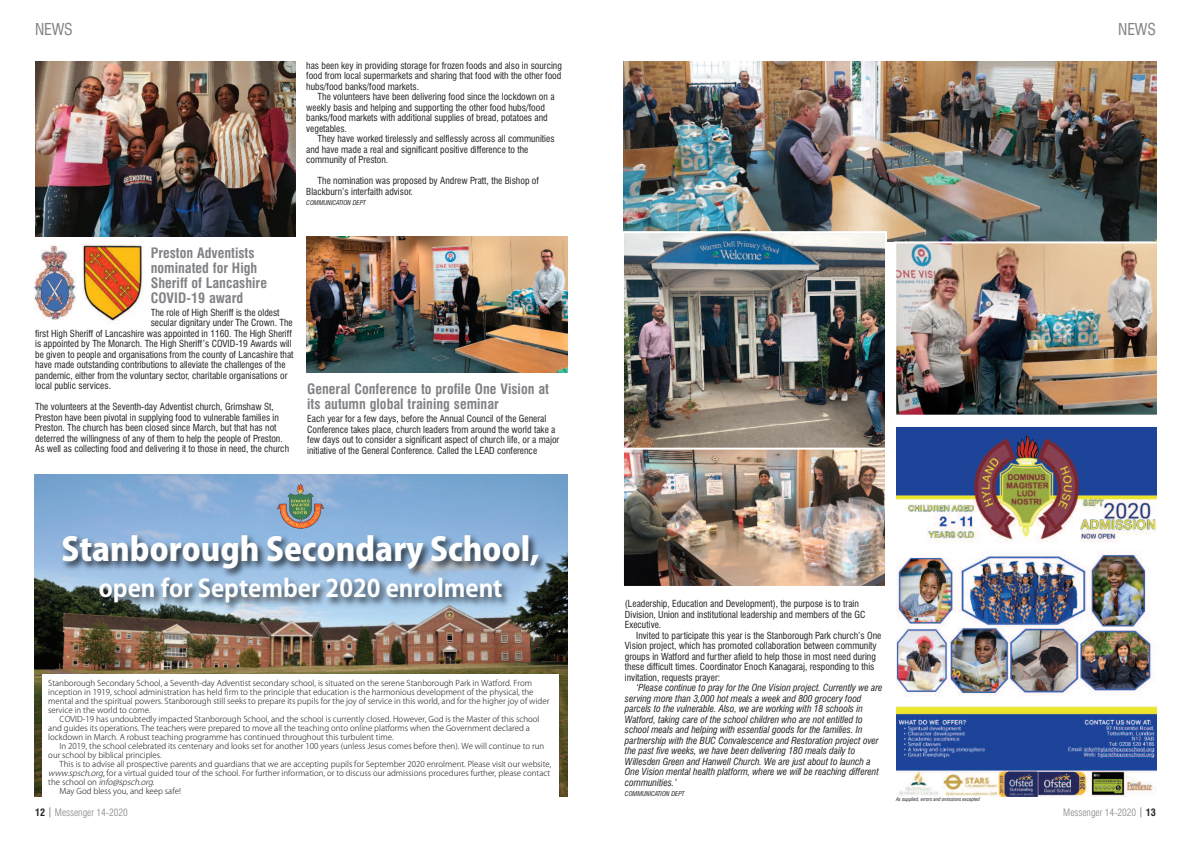
<style>
.page{position:relative;width:1191px;height:842px;background:#fff}
.page>*{position:absolute;margin:0;border:0;box-sizing:border-box;transform-origin:0 0}
.t1{font:800 32px "Koz Go Pro";color:#fff}
.t2{font:700 24px "Koz Go Pro";color:#fff}
.t3{font:condensed 16px "Swiss 721 BT";letter-spacing:-.015em;color:#808285}
.t4{font:700 condensed 14px/15px "Swiss 721 BT";color:#808285}
.t5{font:300 condensed 10px "Swiss 721 BT";color:#808285}
.t6{font:condensed 9.5px/10.5px "Swiss 721 BT";color:#231f20}
.t7{font:italic condensed 9.5px/10.5px "Swiss 721 BT";color:#231f20}
.t8{font:300 8px/9px "Koz Go Pro";color:#231f20}
.t9{font:italic 300 8px "Koz Go Pro";color:#231f20}
.t10{font:italic condensed 6.5px "Swiss 721 BT";color:#231f20}
.t11{font:italic condensed 5px "Swiss 721 BT";color:#231f20}
.s1{font-style:italic}
.s2{font-style:normal}
.s3{font-weight:700;color:#231f20}
.s4{color:#231f20}
</style>
<div class="page">
<img style="left:34px;top:474px;width:533px;height:322px">
<div style="left:43px;top:674px;width:515px;height:126px;background:#fff"></div>
<img style="left:34px;top:526px;width:534px;height:98px">
<img style="left:277px;top:482px;width:47px;height:48px">
<img style="left:896px;top:428px;width:260px;height:368px">
<img style="left:34px;top:244px;width:42px;height:75px">
<img style="left:82px;top:244px;width:61px;height:79px">
<img style="left:35px;top:61px;width:261px;height:176px">
<img style="left:624px;top:61px;width:533px;height:180px">
<img style="left:306px;top:237px;width:261px;height:135px">
<img style="left:625px;top:450px;width:259px;height:135px">
<div style="left:622px;top:404px;width:265px;height:184px;border:2px solid #fff"></div>
<img style="left:897px;top:244px;width:259px;height:170px">
<div style="left:894px;top:241px;width:265px;height:176px;border:2px solid #fff"></div>
<img style="left:625px;top:234px;width:259px;height:213px">
<div style="left:622px;top:231px;width:265px;height:219px;border:2px solid #fff"></div>
<h3 class="t3" style="left:35px;top:23px;width:39px">NEWS</h3>
<p class="t6" style="left:306px;top:61px;width:257px;text-align:justify">has been key in providing storage for frozen foods and also in sourcing food from local supermarkets and sharing that food with the other food hubs/food banks/food markets.</p>
<p class="t6" style="left:306px;top:92px;width:250px;text-indent:11px">The volunteers have been delivering food since the lockdown on a weekly basis and helping and supporting the other food hubs/food banks/food markets with additional supplies of bread, potatoes and vegetables.</p>
<p class="t6" style="left:306px;top:134px;width:250px;text-indent:11px">They have worked tirelessly and selflessly across all communities and have made a real and significant positive difference to the community of Preston.</p>
<p class="t6" style="left:306px;top:176px;width:234px;text-indent:11px">The nomination was proposed by Andrew Pratt, the Bishop of<br>Blackburn’s interfaith advisor.</p>
<p class="t10" style="left:306px;top:200px;width:61px">COMMUNICATION DEPT</p>
<h3 class="t4" style="left:151px;top:246px;width:118px">Preston Adventists nominated for High<br>Sheriff of Lancashire<br>COVID-19 award</h3>
<p class="t6" style="left:151px;top:308px;width:130px">The role of High Sheriff is the oldest</p>
<p class="t6" style="left:151px;top:318px;width:143px">secular dignitary under The Crown. The</p>
<p class="t6" style="left:35px;top:329px;width:258px">first High Sheriff of Lancashire was appointed in 1160. The High Sheriff</p>
<p class="t6" style="left:35px;top:339px;width:258px">is appointed by The Monarch. The High Sheriff’s COVID-19 Awards will</p>
<p class="t6" style="left:35px;top:350px;width:260px">be given to people and organisations from the county of Lancashire that</p>
<p class="t6" style="left:35px;top:360px;width:252px">have made outstanding contributions to alleviate the challenges of the</p>
<p class="t6" style="left:35px;top:371px;width:254px">pandemic, either from the voluntary sector, charitable organisations or</p>
<p class="t6" style="left:35px;top:381px;width:77px">local public services.</p>
<p class="t6" style="left:35px;top:402px;width:255px">The volunteers at the Seventh-day Adventist church, Grimshaw St, Preston have been pivotal in supplying food to vulnerable families in Preston. The church has been closed since March, but that has not deterred the willingness of any of them to help the people of Preston.<br>As well as collecting food and delivering it to those in need, the church</p>
<h3 class="t4" style="left:307px;top:382px;width:243px">General Conference to profile One Vision at its autumn global training seminar</h3>
<p class="t6" style="left:307px;top:414px;width:254px">Each year for a few days, before the Annual Council of the General Conference takes place, church leaders from around the world take a few days out to consider a significant aspect of church life, or a major initiative of the General Conference. Called the LEAD conference</p>
<h1 class="t1" style="left:62px;top:528px;width:479px">Stanborough Secondary School,</h1>
<h2 class="t2" style="left:99px;top:573px;width:405px">open for September 2020 enrolment</h2>
<p class="t8" style="left:48px;top:679px;width:502px">Stanborough Secondary School, a Seventh-day Adventist secondary school, is situated on the serene Stanborough Park in Watford. From inception in 1919, school administration has held firm to the principle that education is the harmonious development of the physical, the mental and the spiritual powers. Stanborough still seeks to prepare its pupils for the joy of service in this world, and for the higher joy of wider service in the world to come.</p>
<p class="t8" style="left:48px;top:715px;width:493px;text-indent:11px">COVID-19 has undoubtedly impacted Stanborough School, and the school is currently closed. However, God is the Master of this school and guides its operations. The teachers were prepared to move all the teaching onto online platforms when the Government declared a lockdown in March. A robust teaching programme has continued throughout this turbulent time.</p>
<p class="t8" style="left:48px;top:742px;width:497px;text-indent:11px">In 2019, the school celebrated its centenary and looks set for another 100 years (unless Jesus comes before then). We will continue to run our school by biblical principles.</p>
<p class="t8" style="left:60px;top:760px;width:493px">This is to advise all prospective parents and guardians that we are accepting pupils for September 2020 enrolment. Please visit our website,</p>
<p class="t8" style="left:48px;top:769px;width:503px"><span class="s1">www.spsch.org</span>, for a virtual guided tour of the school. For further information, or to discuss our admissions procedures further, please contact</p>
<p class="t9" style="left:48px;top:777px;width:108px"><span class="s2">t h e s c h o o l o n</span> info@spsch.org<span class="s2">.</span></p>
<p class="t8" style="left:60px;top:787px;width:123px">May God bless you, and keep safe!</p>
<p class="t5" style="left:35px;top:808px;width:94px"><span class="s3">12</span> <span class="s4">|</span> Messenger 14-2020</p>
<p class="t6" style="left:625px;top:599px;width:242px">(Leadership, Education and Development), the purpose is to train<br>Division, Union and institutional leadership and members of the GC<br>Executive.</p>
<p class="t6" style="left:625px;top:631px;width:258px;text-indent:11px">Invited to participate this year is the Stanborough Park church’s One Vision project, which has promoted collaboration between community groups in Watford and further afield to help those in most need during these difficult times. Coordinator Enoch Kanagaraj, responding to this invitation, requests prayer:</p>
<p class="t7" style="left:625px;top:683px;width:259px;text-indent:11px">‘Please continue to pray for the One Vision project. Currently we are serving more than 3,000 hot meals a week and 800 grocery food parcels to the vulnerable. Also, we are working with 18 schools in Watford, taking care of the school children who are not entitled to school meals and helping with essential goods for the families. In partnership with the BUC Convalescence and Restoration project over the past five weeks, we have been delivering 180 meals daily to Willesden Green and Hanwell Church. We are just about to launch a One Vision mental health platform, where we will be reaching different communities.’</p>
<p class="t10" style="left:625px;top:791px;width:61px">COMMUNICATION DEPT</p>
<p class="t11" style="left:896px;top:797px;width:85px">As supplied, errors and omissions excepted</p>
<h3 class="t3" style="left:1118px;top:23px;width:39px">NEWS</h3>
<p class="t5" style="left:1063px;top:808px;width:94px">Messenger 14-2020 <span class="s4">|</span> <span class="s3">13</span></p>
</div>
